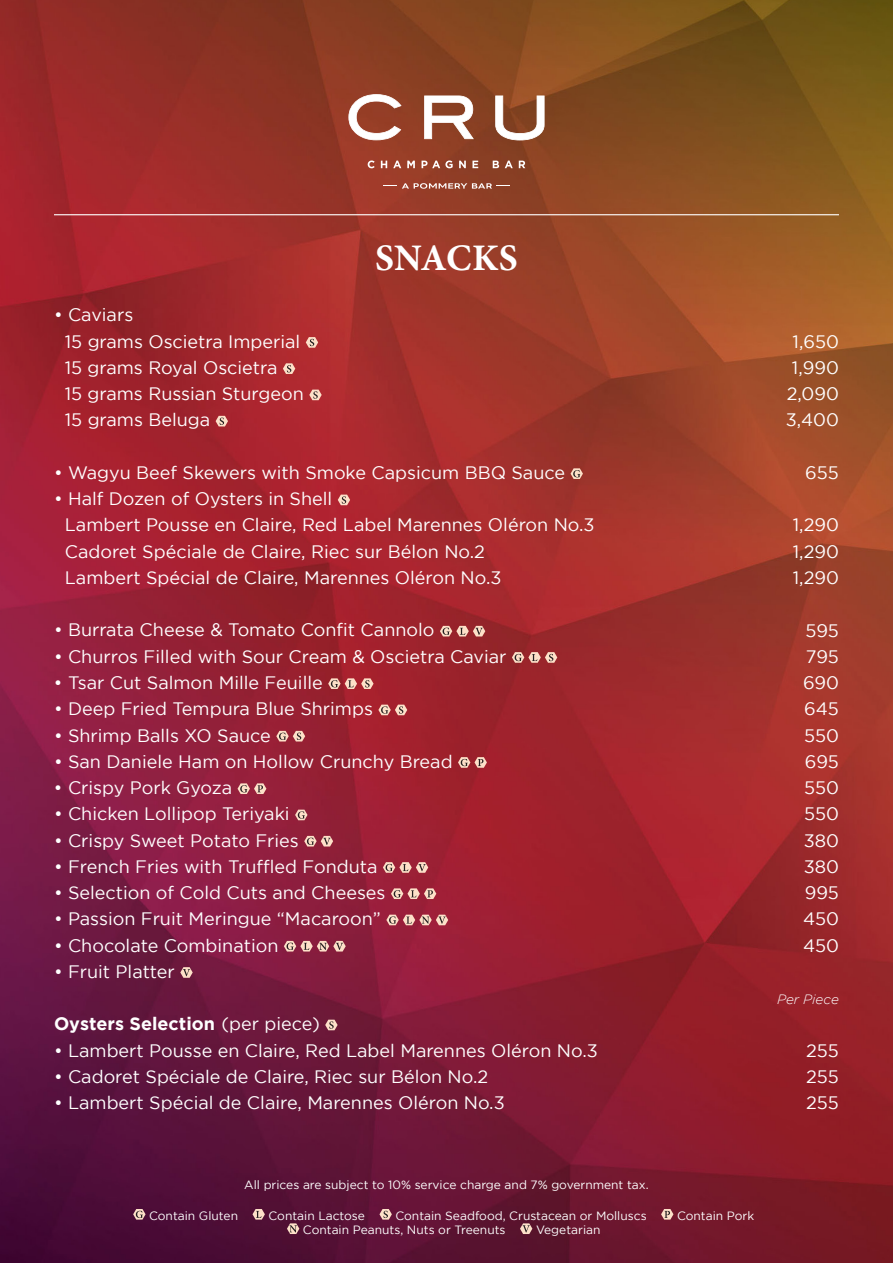
<style>
.page{position:relative;width:893px;height:1263px;background:#fff}
.page>*{position:absolute;margin:0;border:0;box-sizing:border-box;transform-origin:0 0}
.t1{font:700 37.5px "Minion Pro";letter-spacing:-.005em;color:#fff}
.t2{font:18px/26.2px "Gotham";color:#fff}
.t3{font:700 18px "Gotham";color:#fff}
.t4{font:italic 300 13.5px "Gotham";color:#fff}
.t5{font:12px "Gotham";color:#fff}
.s1{font-weight:400}
</style>
<div class="page">
<img style="left:0;top:0;width:893px;height:1263px">
<hr style="left:54px;top:214px;width:785px;height:1px;background:#fff">
<svg style="left:368px;top:160px;width:7px;height:8px"></svg>
<svg style="left:381px;top:161px;width:6px;height:7px"></svg>
<svg style="left:393px;top:161px;width:8px;height:7px"></svg>
<svg style="left:407px;top:161px;width:8px;height:7px"></svg>
<svg style="left:422px;top:160px;width:31px;height:8px"></svg>
<svg style="left:459px;top:161px;width:7px;height:7px"></svg>
<svg style="left:472px;top:161px;width:6px;height:7px"></svg>
<svg style="left:493px;top:161px;width:6px;height:7px"></svg>
<svg style="left:505px;top:161px;width:8px;height:7px"></svg>
<svg style="left:519px;top:161px;width:6px;height:7px"></svg>
<svg style="left:348px;top:94px;width:54px;height:46px"></svg>
<svg style="left:424px;top:96px;width:50px;height:43px"></svg>
<svg style="left:495px;top:96px;width:50px;height:44px"></svg>
<svg style="left:383px;top:183px;width:127px;height:6px"></svg>
<svg style="left:306px;top:337px;width:12px;height:11px"></svg>
<svg style="left:283px;top:363px;width:12px;height:11px"></svg>
<svg style="left:309px;top:390px;width:13px;height:10px"></svg>
<svg style="left:216px;top:416px;width:12px;height:10px"></svg>
<svg style="left:570px;top:468px;width:13px;height:11px"></svg>
<svg style="left:338px;top:495px;width:12px;height:10px"></svg>
<svg style="left:440px;top:626px;width:45px;height:10px"></svg>
<svg style="left:512px;top:652px;width:45px;height:11px"></svg>
<svg style="left:328px;top:678px;width:46px;height:11px"></svg>
<svg style="left:378px;top:705px;width:29px;height:10px"></svg>
<svg style="left:276px;top:731px;width:29px;height:10px"></svg>
<svg style="left:458px;top:757px;width:29px;height:11px"></svg>
<svg style="left:238px;top:783px;width:28px;height:11px"></svg>
<svg style="left:295px;top:810px;width:12px;height:10px"></svg>
<svg style="left:304px;top:836px;width:29px;height:10px"></svg>
<svg style="left:383px;top:862px;width:45px;height:11px"></svg>
<svg style="left:391px;top:888px;width:45px;height:11px"></svg>
<svg style="left:386px;top:915px;width:62px;height:10px"></svg>
<svg style="left:284px;top:941px;width:62px;height:10px"></svg>
<svg style="left:180px;top:967px;width:13px;height:11px"></svg>
<svg style="left:325px;top:1020px;width:13px;height:10px"></svg>
<svg style="left:133px;top:1209px;width:13px;height:10px"></svg>
<svg style="left:252px;top:1209px;width:13px;height:10px"></svg>
<svg style="left:379px;top:1209px;width:13px;height:10px"></svg>
<svg style="left:661px;top:1209px;width:12px;height:10px"></svg>
<svg style="left:287px;top:1223px;width:12px;height:11px"></svg>
<svg style="left:520px;top:1223px;width:12px;height:11px"></svg>
<p class="t2" style="left:65px;top:302px;width:237px;text-indent:-11px">• Caviars<br>15 grams Oscietra Imperial</p>
<h1 class="t1" style="left:375px;top:231px;width:144px">SNACKS</h1>
<p class="t2" style="left:793px;top:328px;width:48px">1,650</p>
<p class="t2" style="left:65px;top:354px;width:214px">15 grams Royal Oscietra</p>
<p class="t2" style="left:792px;top:354px;width:49px">1,990</p>
<p class="t2" style="left:65px;top:380px;width:241px">15 grams Russian Sturgeon</p>
<p class="t2" style="left:787px;top:380px;width:54px">2,090</p>
<p class="t2" style="left:65px;top:407px;width:147px">15 grams Beluga</p>
<p class="t2" style="left:786px;top:407px;width:55px">3,400</p>
<p class="t2" style="left:54px;top:459px;width:513px">• Wagyu Beef Skewers with Smoke Capsicum BBQ Sauce</p>
<p class="t2" style="left:805px;top:459px;width:35px">655</p>
<p class="t2" style="left:65px;top:485px;width:531px;text-indent:-11px">• Half Dozen of Oysters in Shell<br>Lambert Pousse en Claire, Red Label Marennes Oléron No.3</p>
<p class="t2" style="left:793px;top:512px;width:48px">1,290</p>
<p class="t2" style="left:65px;top:538px;width:422px">Cadoret Spéciale de Claire, Riec sur Bélon No.2</p>
<p class="t2" style="left:793px;top:538px;width:48px">1,290</p>
<p class="t2" style="left:65px;top:564px;width:438px">Lambert Spécial de Claire, Marennes Oléron No.3</p>
<p class="t2" style="left:793px;top:564px;width:48px">1,290</p>
<p class="t2" style="left:54px;top:617px;width:382px">• Burrata Cheese &amp; Tomato Confit Cannolo</p>
<p class="t2" style="left:805px;top:617px;width:35px">595</p>
<p class="t2" style="left:54px;top:643px;width:454px">• Churros Filled with Sour Cream &amp; Oscietra Caviar</p>
<p class="t2" style="left:806px;top:643px;width:35px">795</p>
<p class="t2" style="left:54px;top:669px;width:270px">• Tsar Cut Salmon Mille Feuille</p>
<p class="t2" style="left:803px;top:669px;width:37px">690</p>
<p class="t2" style="left:54px;top:695px;width:320px">• Deep Fried Tempura Blue Shrimps</p>
<p class="t2" style="left:804px;top:695px;width:36px">645</p>
<p class="t2" style="left:54px;top:722px;width:218px">• Shrimp Balls XO Sauce</p>
<p class="t2" style="left:804px;top:722px;width:36px">550</p>
<p class="t2" style="left:54px;top:748px;width:400px">• San Daniele Ham on Hollow Crunchy Bread</p>
<p class="t2" style="left:805px;top:748px;width:36px">695</p>
<p class="t2" style="left:54px;top:774px;width:180px">• Crispy Pork Gyoza</p>
<p class="t2" style="left:804px;top:774px;width:36px">550</p>
<p class="t2" style="left:54px;top:800px;width:237px">• Chicken Lollipop Teriyaki</p>
<p class="t2" style="left:804px;top:800px;width:36px">550</p>
<p class="t2" style="left:54px;top:827px;width:246px">• Crispy Sweet Potato Fries</p>
<p class="t2" style="left:804px;top:827px;width:37px">380</p>
<p class="t2" style="left:54px;top:853px;width:325px">• French Fries with Truffled Fonduta</p>
<p class="t2" style="left:804px;top:853px;width:37px">380</p>
<p class="t2" style="left:54px;top:879px;width:333px">• Selection of Cold Cuts and Cheeses</p>
<p class="t2" style="left:805px;top:879px;width:36px">995</p>
<p class="t2" style="left:54px;top:905px;width:328px">• Passion Fruit Meringue “Macaroon”</p>
<p class="t2" style="left:803px;top:905px;width:37px">450</p>
<p class="t2" style="left:54px;top:932px;width:226px">• Chocolate Combination</p>
<p class="t2" style="left:803px;top:932px;width:37px">450</p>
<p class="t2" style="left:54px;top:958px;width:122px">• Fruit Platter</p>
<p class="t4" style="left:777px;top:992px;width:63px">Per Piece</p>
<p class="t3" style="left:54px;top:1013px;width:267px">Oysters Selection <span class="s1">(per piece)</span></p>
<p class="t2" style="left:54px;top:1037px;width:545px">• Lambert Pousse en Claire, Red Label Marennes Oléron No.3</p>
<p class="t2" style="left:806px;top:1037px;width:34px">255</p>
<p class="t2" style="left:54px;top:1063px;width:436px">• Cadoret Spéciale de Claire, Riec sur Bélon No.2</p>
<p class="t2" style="left:806px;top:1063px;width:34px">255</p>
<p class="t2" style="left:54px;top:1089px;width:452px">• Lambert Spécial de Claire, Marennes Oléron No.3</p>
<p class="t2" style="left:806px;top:1089px;width:34px">255</p>
<p class="t5" style="left:244px;top:1178px;width:406px">All prices are subject to 10% service charge and 7% government tax.</p>
<p class="t5" style="left:149px;top:1209px;width:90px">Contain Gluten</p>
<p class="t5" style="left:268px;top:1209px;width:98px">Contain Lactose</p>
<p class="t5" style="left:395px;top:1209px;width:253px">Contain Seadfood, Crustacean or Molluscs</p>
<p class="t5" style="left:677px;top:1209px;width:79px">Contain Pork</p>
<p class="t5" style="left:303px;top:1223px;width:204px">Contain Peanuts, Nuts or Treenuts</p>
<p class="t5" style="left:536px;top:1223px;width:66px">Vegetarian</p>
</div>
